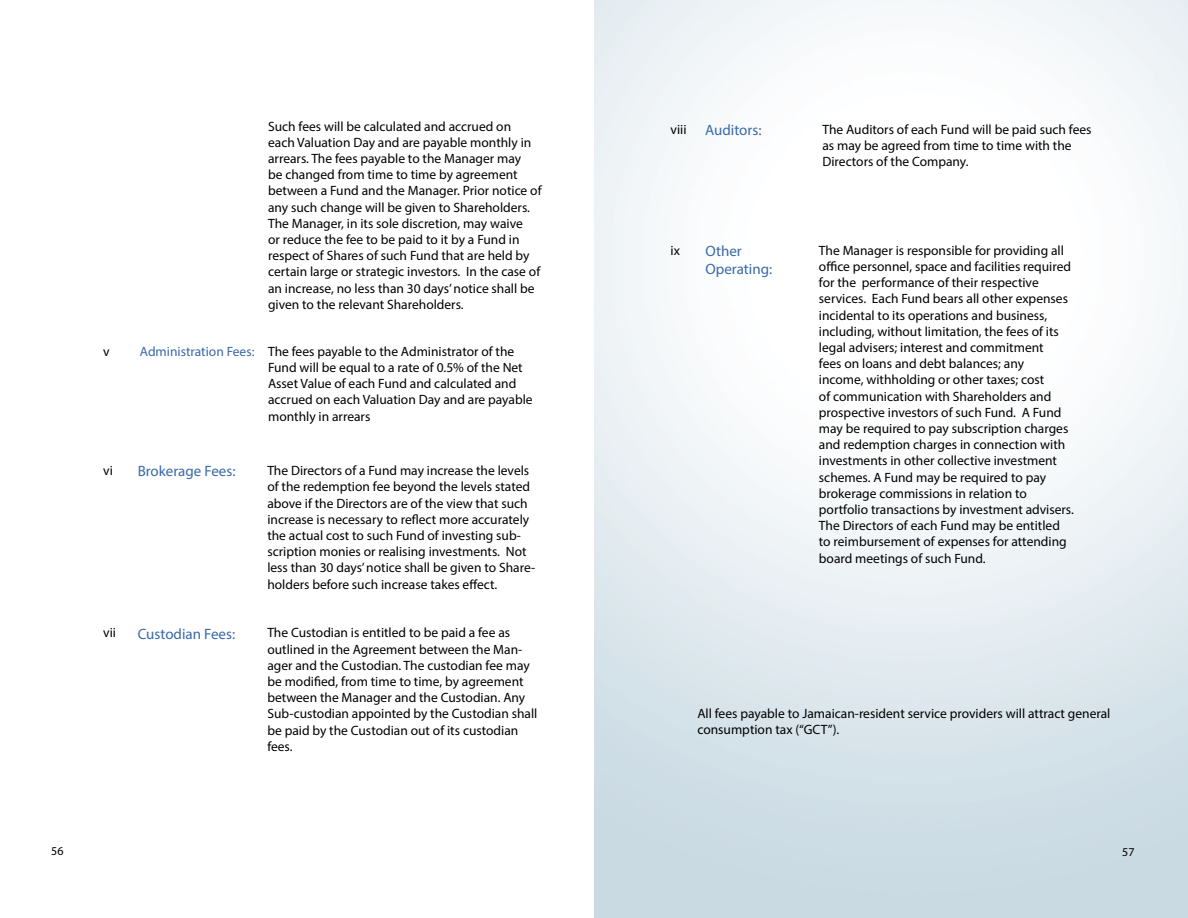
<style>
.page{position:relative;width:1188px;height:918px;background:#fff}
.page>*{position:absolute;margin:0;border:0;box-sizing:border-box;transform-origin:0 0}
.t1{font:15px/18px "Myriad Pro";color:#3969a9}
.t2{font:13.5px/16.2px "Myriad Pro";color:#000}
.t3{font:12px "Myriad Pro";color:#000}
.s1{color:#3969a9}
.s2{font-size:13.5px;color:#000}
</style>
<div class="page">
<p class="t2" style="left:268px;top:118px;width:275px">Such fees will be calculated and accrued on<br>each Valuation Day and are payable monthly in arrears. The fees payable to the Manager may<br>be changed from time to time by agreement between a Fund and the Manager. Prior notice of any such change will be given to Shareholders.<br>The Manager, in its sole discretion, may waive<br>or reduce the fee to be paid to it by a Fund in respect of Shares of such Fund that are held by certain large or strategic investors. In the case of an increase, no less than 30 days’ notice shall be given to the relevant Shareholders.</p>
<p class="t2" style="left:103px;top:343px;width:8px">v</p>
<p class="t2" style="left:268px;top:343px;width:266px;text-indent:-128px"><span class="s1">Administration Fees:</span> The fees payable to the Administrator of the Fund will be equal to a rate of 0.5% of the Net Asset Value of each Fund and calculated and accrued on each Valuation Day and are payable monthly in arrears</p>
<p class="t2" style="left:103px;top:462px;width:11px">vi</p>
<p class="t1" style="left:138px;top:462px;width:99px">Brokerage Fees:</p>
<p class="t2" style="left:267px;top:462px;width:269px">The Directors of a Fund may increase the levels of the redemption fee beyond the levels stated above if the Directors are of the view that such increase is necessary to reflect more accurately the actual cost to such Fund of investing sub&shy;scription monies or realising investments. Not less than 30 days’ notice shall be given to Share&shy;holders before such increase takes effect.</p>
<p class="t2" style="left:103px;top:625px;width:14px">vii</p>
<p class="t1" style="left:138px;top:624px;width:99px">Custodian Fees:</p>
<p class="t2" style="left:267px;top:625px;width:272px">The Custodian is entitled to be paid a fee as outlined in the Agreement between the Man&shy;ager and the Custodian. The custodian fee may be modified, from time to time, by agreement between the Manager and the Custodian. Any Sub-custodian appointed by the Custodian shall be paid by the Custodian out of its custodian fees.</p>
<p class="t1" style="left:671px;top:121px;width:92px"><span class="s2">viii</span> Auditors:</p>
<p class="t2" style="left:822px;top:121px;width:271px">The Auditors of each Fund will be paid such fees as may be agreed from time to time with the<br>Directors of the Company.</p>
<p class="t2" style="left:671px;top:242px;width:11px">ix</p>
<p class="t1" style="left:706px;top:242px;width:68px">Other<br>Operating:</p>
<p class="t2" style="left:819px;top:242px;width:257px">The Manager is responsible for providing all office personnel, space and facilities required for the performance of their respective services. Each Fund bears all other expenses incidental to its operations and business, including, without limitation, the fees of its legal advisers; interest and commitment<br>fees on loans and debt balances; any<br>income, withholding or other taxes; cost<br>of communication with Shareholders and prospective investors of such Fund. A Fund may be required to pay subscription charges and redemption charges in connection with investments in other collective investment schemes. A Fund may be required to pay brokerage commissions in relation to portfolio transactions by investment advisers.<br>The Directors of each Fund may be entitled to reimbursement of expenses for attending board meetings of such Fund.</p>
<p class="t2" style="left:697px;top:705px;width:415px">All fees payable to Jamaican-resident service providers will attract general consumption tax (“GCT”).</p>
<p class="t3" style="left:51px;top:843px;width:14px">56</p>
<p class="t3" style="left:1122px;top:845px;width:14px">57</p>
</div>
